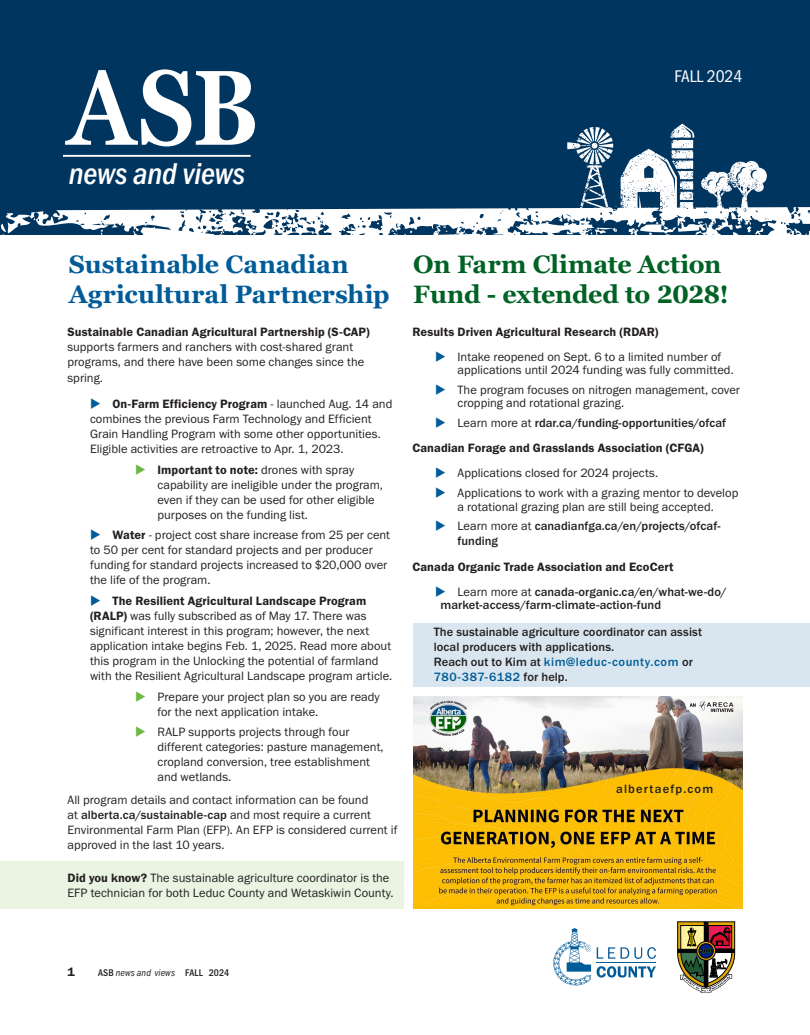
<style>
.page{position:relative;width:810px;height:1035px;background:#fff}
.page>*{position:absolute;margin:0;border:0;box-sizing:border-box;transform-origin:0 0}
.t1{font:600 condensed 106.25px "Georgia Pro";color:#fff}
.t2{font:31.25px "Franklin Gothic URW Con Med Ita";letter-spacing:-.005em;color:#fff}
.Headline{font:700 25px/30px "Georgia Pro";letter-spacing:.005em;color:#005c98}
.Headline-2{font:700 25px/30px "Georgia Pro";letter-spacing:-.01em;color:#006224}
.t3{font:17.5px "Franklin Gothic URW Cond";color:#fff}
.Body_text{font:12.5px/15px "Franklin Gothic URW Boo";color:#231f20}
.t4{font:500 12.5px/15px "Franklin Gothic URW";letter-spacing:.005em;color:#231f20}
.Body_text-2{font:12.5px "Franklin Gothic URW Dem";letter-spacing:.005em;color:#231f20}
.t5{font:500 12.5px "Franklin Gothic URW";letter-spacing:.095em;color:#231f20}
.t6{font:10px "Franklin Gothic URW Con Boo Ita";letter-spacing:.015em;color:#231f20}
.s1{font-family:"Franklin Gothic URW Dem"}
.s2{font-family:"Franklin Gothic URW";font-weight:500}
.s3{font-family:"Franklin Gothic URW Boo";font-weight:400}
.s4{color:#005c98}
.s5{font-family:"Franklin Gothic URW Cond";font-weight:500}
</style>
<div class="page">
<div style="left:0;top:861px;width:404px;height:48px;background:#e9f4e3"></div>
<svg style="left:677px;top:921px;width:58px;height:72px"></svg>
<svg style="left:553px;top:928px;width:38px;height:57px"></svg>
<svg style="left:597px;top:947px;width:59px;height:12px"></svg>
<svg style="left:597px;top:966px;width:59px;height:12px"></svg>
<hr style="left:597px;top:962px;width:59px;height:1px;background:#005c98">
<div style="left:0;top:0;width:810px;height:234px;background:#003560"></div>
<svg style="left:1px;top:124px;width:809px;height:111px"></svg>
<div style="left:413px;top:623px;width:397px;height:64px;background:#d9e6ef"></div>
<img style="left:413px;top:696px;width:329px;height:213px">
<hr style="left:63px;top:155px;width:188px;height:2px;background:#fff">
<p class="t1" style="left:68px;top:46px;width:193px">ASB</p>
<p class="t2" style="left:69px;top:151px;width:178px">news and views</p>
<p class="t3" style="left:674px;top:63px;width:70px">FALL 2024</p>
<p class="Headline" style="left:69px;top:251px;width:322px">Sustainable Canadian<br>Agricultural Partnership</p>
<p class="Body_text" style="left:68px;top:324px;width:304px"><span class="s1">Sustainable Canadian Agricultural Partnership (S-CAP) </span>supports farmers and ranchers with cost-shared grant programs, and there have been some changes since the</p>
<p class="Body_text" style="left:68px;top:370px;width:37px">spring.</p>
<p class="Body_text" style="left:90px;top:396px;width:304px;text-indent:22px"><span class="s1">On-Farm Efficiency Program</span> - launched Aug. 14 and combines the previous Farm Technology and Efficient Grain Handling Program with some other opportunities.<br>Eligible activities are retroactive to Apr. 1, 2023.</p>
<p class="Body_text" style="left:158px;top:462px;width:227px"><span class="s1">Important to note:</span> drones with spray capability are ineligible under the program, even if they can be used for other eligible purposes on the funding list.</p>
<p class="Body_text" style="left:90px;top:527px;width:302px;text-indent:22px"><span class="s1">Water</span> - project cost share increase from 25 per cent to 50 per cent for standard projects and per producer funding for standard projects increased to $20,000 over the life of the program.</p>
<p class="Body_text" style="left:90px;top:593px;width:304px;text-indent:22px"><span class="s1">The Resilient Agricultural Landscape Program (RALP)</span> was fully subscribed as of May 17. There was significant interest in this program; however, the next application intake begins Feb. 1, 2025. Read more about this program in the Unlocking the potential of farmland with the Resilient Agricultural Landscape program article.</p>
<p class="Body_text" style="left:158px;top:689px;width:224px">Prepare your project plan so you are ready for the next application intake.</p>
<p class="Body_text" style="left:158px;top:724px;width:228px">RALP supports projects through four different categories: pasture management, cropland conversion, tree establishment and wetlands.</p>
<p class="Body_text" style="left:68px;top:792px;width:331px">All program details and contact information can be found<br>at <span class="s2">alberta.ca/sustainable-cap</span> and most require a current Environmental Farm Plan (EFP). An EFP is considered current if approved in the last 10 years.</p>
<p class="Body_text" style="left:68px;top:870px;width:328px"><span class="s1">Did you know?</span> The sustainable agriculture coordinator is the<br>EFP technician for both Leduc County and Wetaskiwin County.</p>
<p class="Headline-2" style="left:413px;top:251px;width:317px">On Farm Climate Action<br>Fund - extended to 2028!</p>
<p class="Body_text-2" style="left:412px;top:324px;width:248px">Results Driven Agricultural Research (RDAR)</p>
<p class="Body_text" style="left:458px;top:349px;width:278px;line-height:13.8px">Intake reopened on Sept. 6 to a limited number of applications until 2024 funding was fully committed.</p>
<p class="Body_text" style="left:458px;top:382px;width:284px;line-height:13.8px">The program focuses on nitrogen management, cover cropping and rotational grazing.</p>
<p class="t4" style="left:458px;top:415px;width:270px"><span class="s3">Learn more at</span> rdar.ca/funding-opportunities/ofcaf</p>
<p class="Body_text-2" style="left:412px;top:441px;width:293px">Canadian Forage and Grasslands Association (CFGA)</p>
<p class="Body_text" style="left:458px;top:466px;width:202px">Applications closed for 2024 projects.</p>
<p class="Body_text" style="left:458px;top:486px;width:282px;line-height:13.8px">Applications to work with a grazing mentor to develop a rotational grazing plan are still being accepted.</p>
<p class="t4" style="left:458px;top:518px;width:264px"><span class="s3">Learn more at</span> canadianfga.ca/en/projects/ofcaf&shy;funding</p>
<p class="Body_text-2" style="left:412px;top:559px;width:263px">Canada Organic Trade Association and EcoCert</p>
<p class="t4" style="left:441px;top:584px;width:288px;line-height:13.8px;text-indent:17px"><span class="s3">Learn more at</span> canada-organic.ca/en/what-we-do/ market-access/farm-climate-action-fund</p>
<p class="t4" style="left:434px;top:624px;width:270px">The sustainable agriculture coordinator can assist local producers with applications.<br>Reach out to Kim at <span class="s4">kim@leduc-county.com</span> or <span class="s4">780-387-6182</span> for help.</p>
<p class="t5" style="left:616px;top:781px;width:99px">albertaefp.com</p>
<p class="Body_text-2" style="left:68px;top:964px;width:9px">1</p>
<p class="t6" style="left:98px;top:967px;width:133px"><span class="s5">ASB</span> news and views <span class="s5">FALL 2024</span></p>
</div>
